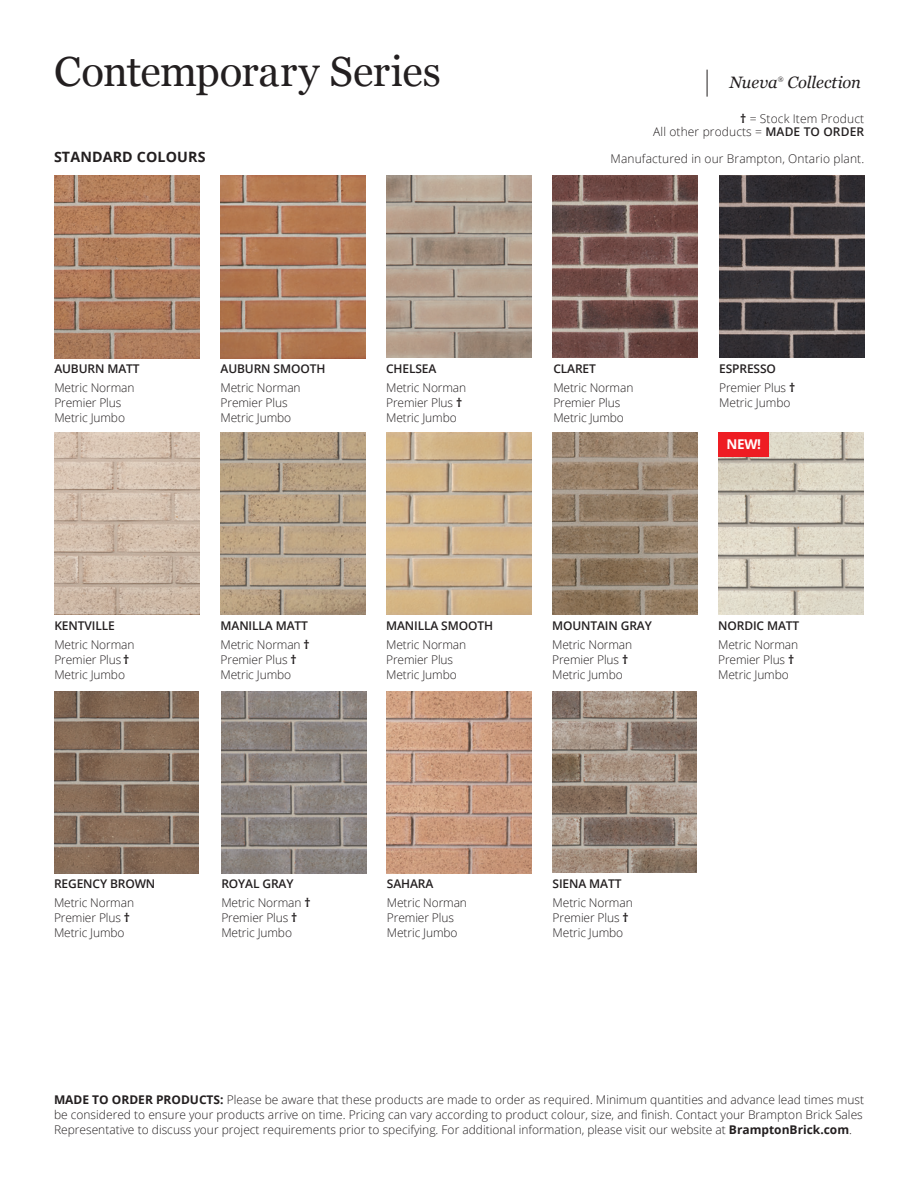
<style>
.page{position:relative;width:918px;height:1188px;background:#fff}
.page>*{position:absolute;margin:0;border:0;box-sizing:border-box;transform-origin:0 0}
.t1{font:42px "Georgia";letter-spacing:-.01em;color:#231f20}
.t2{font:italic 16.5px "Georgia";letter-spacing:-.005em;color:#231f20}
.t3{font:700 14.25px "Open Sans";letter-spacing:.01em;color:#231f20}
.t4{font:700 13.5px "Open Sans";color:#fff}
.t5{font:300 12px/15px "Open Sans";letter-spacing:-.01em;color:#231f20}
.t6{font:600 12px "Open Sans";letter-spacing:-.01em;color:#231f20}
.t7{font:300 12px "Open Sans";letter-spacing:.01em;color:#231f20}
.t8{font:italic 6.15px "Georgia";color:#231f20}
.s1{font-weight:700}
.s2{font-weight:600}
</style>
<div class="page">
<svg style="left:707px;top:70px;width:1px;height:27px"></svg>
<img style="left:54px;top:176px;width:145px;height:183px">
<img style="left:221px;top:176px;width:144px;height:183px">
<img style="left:54px;top:432px;width:145px;height:182px">
<img style="left:221px;top:432px;width:144px;height:182px">
<img style="left:387px;top:176px;width:145px;height:182px">
<img style="left:553px;top:176px;width:145px;height:182px">
<img style="left:386px;top:432px;width:145px;height:183px">
<img style="left:719px;top:176px;width:145px;height:182px">
<img style="left:552px;top:432px;width:146px;height:182px">
<img style="left:54px;top:691px;width:145px;height:182px">
<img style="left:221px;top:691px;width:145px;height:182px">
<img style="left:387px;top:691px;width:145px;height:183px">
<img style="left:553px;top:691px;width:143px;height:182px">
<img style="left:718px;top:432px;width:146px;height:182px">
<div style="left:718px;top:432px;width:51px;height:25px;background:#ee1d23"></div>
<p class="t1" style="left:54px;top:41px;width:388px">Contemporary Series</p>
<p class="t3" style="left:54px;top:147px;width:153px">STANDARD COLOURS</p>
<p class="t2" style="left:730px;top:70px;width:50px">Nueva</p>
<p class="t8" style="left:778px;top:75px;width:7px">®</p>
<p class="t2" style="left:787px;top:70px;width:75px">Collection</p>
<p class="t7" style="left:740px;top:110px;width:126px"><span class="s1">†</span> = Stock Item Product</p>
<p class="t7" style="left:653px;top:124px;width:212px">All other products = <span class="s2">MADE TO ORDER</span></p>
<p class="t7" style="left:611px;top:151px;width:255px">Manufactured in our Brampton, Ontario plant.</p>
<p class="t6" style="left:54px;top:360px;width:87px">AUBURN MATT</p>
<p class="t5" style="left:54px;top:380px;width:82px">Metric Norman<br>Premier Plus<br>Metric Jumbo</p>
<p class="t6" style="left:54px;top:617px;width:62px">KENTVILLE</p>
<p class="t5" style="left:54px;top:636px;width:82px">Metric Norman<br>Premier Plus <span class="s1">†<br></span>Metric Jumbo</p>
<p class="t6" style="left:221px;top:360px;width:106px">AUBURN SMOOTH</p>
<p class="t5" style="left:221px;top:380px;width:82px">Metric Norman<br>Premier Plus<br>Metric Jumbo</p>
<p class="t6" style="left:386px;top:360px;width:52px">CHELSEA</p>
<p class="t5" style="left:386px;top:380px;width:82px">Metric Norman<br>Premier Plus <span class="s1">†<br></span>Metric Jumbo</p>
<p class="t6" style="left:553px;top:360px;width:44px">CLARET</p>
<p class="t5" style="left:553px;top:380px;width:82px">Metric Norman<br>Premier Plus<br>Metric Jumbo</p>
<p class="t6" style="left:719px;top:360px;width:58px">ESPRESSO</p>
<p class="t5" style="left:719px;top:380px;width:78px">Premier Plus <span class="s1">†<br></span>Metric Jumbo</p>
<p class="t4" style="left:726px;top:435px;width:36px">NEW!</p>
<p class="t6" style="left:221px;top:617px;width:89px">MANILLA MATT</p>
<p class="t5" style="left:221px;top:636px;width:91px">Metric Norman <span class="s1">†<br></span>Premier Plus <span class="s1">†<br></span>Metric Jumbo</p>
<p class="t6" style="left:386px;top:617px;width:108px">MANILLA SMOOTH</p>
<p class="t5" style="left:386px;top:636px;width:82px">Metric Norman<br>Premier Plus<br>Metric Jumbo</p>
<p class="t6" style="left:552px;top:617px;width:101px">MOUNTAIN GRAY</p>
<p class="t5" style="left:552px;top:636px;width:82px">Metric Norman<br>Premier Plus <span class="s1">†<br></span>Metric Jumbo</p>
<p class="t6" style="left:718px;top:617px;width:83px">NORDIC MATT</p>
<p class="t5" style="left:718px;top:636px;width:82px">Metric Norman<br>Premier Plus <span class="s1">†<br></span>Metric Jumbo</p>
<p class="t6" style="left:54px;top:875px;width:103px">REGENCY BROWN</p>
<p class="t5" style="left:54px;top:895px;width:82px">Metric Norman<br>Premier Plus <span class="s1">†<br></span>Metric Jumbo</p>
<p class="t6" style="left:221px;top:875px;width:74px">ROYAL GRAY</p>
<p class="t5" style="left:221px;top:895px;width:91px">Metric Norman <span class="s1">†<br></span>Premier Plus <span class="s1">†<br></span>Metric Jumbo</p>
<p class="t6" style="left:387px;top:875px;width:48px">SAHARA</p>
<p class="t5" style="left:387px;top:895px;width:82px">Metric Norman<br>Premier Plus<br>Metric Jumbo</p>
<p class="t6" style="left:553px;top:875px;width:70px">SIENA MATT</p>
<p class="t5" style="left:553px;top:895px;width:82px">Metric Norman<br>Premier Plus <span class="s1">†<br></span>Metric Jumbo</p>
<p class="t5" style="left:54px;top:1092px;width:812px;text-align:justify"><span class="s1">MADE TO ORDER PRODUCTS:</span> Please be aware that these products are made to order as required. Minimum quantities and advance lead times must be considered to ensure your products arrive on time. Pricing can vary according to product colour, size, and finish. Contact your Brampton Brick Sales Representative to discuss your project requirements prior to specifying. For additional information, please visit our website at <span class="s1">BramptonBrick.com</span>.</p>
</div>
